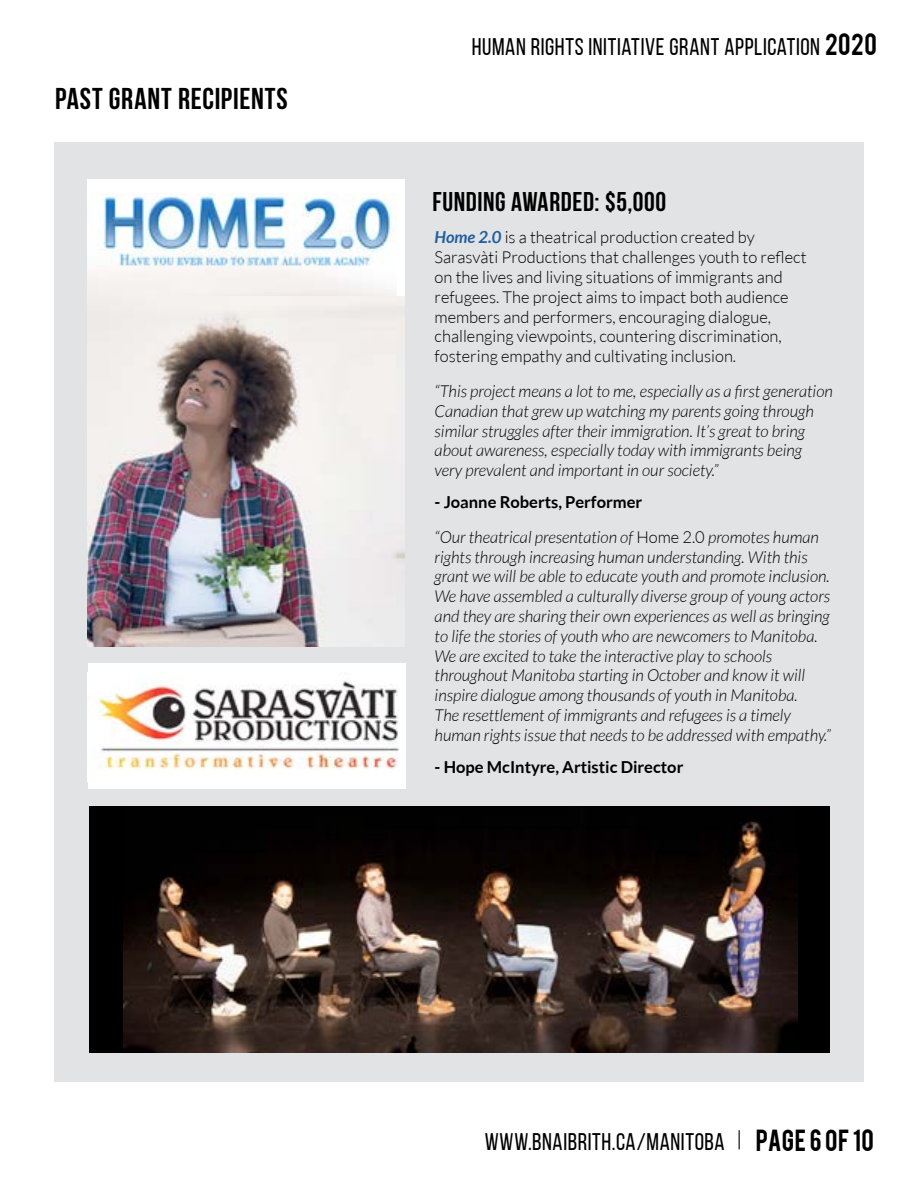
<style>
.page{position:relative;width:918px;height:1188px;background:#fff}
.page>*{position:absolute;margin:0;border:0;box-sizing:border-box;transform-origin:0 0}
.t1{font:700 30px "Bebas Neue";letter-spacing:.025em;color:#000}
.t2{font:700 27px "Bebas Neue";letter-spacing:.02em;color:#000}
.t3{font:24px "Bebas Neue";letter-spacing:.025em;color:#000}
.t4{font:24px "Bebas";letter-spacing:.025em;color:#000}
.t5{font:italic 300 16.5px/19.8px "Lato";color:#000}
.t6{font:300 16.5px/19.8px "Lato";color:#000}
.t7{font:700 16.5px "Lato";color:#000}
.s1{font-family:"Bebas"}
.s2{font-weight:700;font-style:italic;color:#215e9e}
.s3{font-weight:700;font-style:normal}
.s4{font-style:normal}
</style>
<div class="page">
<svg style="left:739px;top:1130px;width:1px;height:19px"></svg>
<div style="left:54px;top:143px;width:810px;height:939px;background:#e2e3e4"></div>
<div style="left:87px;top:179px;width:318px;height:119px;background:#fff"></div>
<img style="left:87px;top:193px;width:310px;height:104px">
<img style="left:87px;top:297px;width:318px;height:349px">
<div style="left:88px;top:663px;width:318px;height:126px;background:#fff"></div>
<img style="left:88px;top:680px;width:312px;height:90px">
<div style="left:89px;top:806px;width:740px;height:247px;background:#000"></div>
<img style="left:123px;top:820px;width:674px;height:233px">
<h1 class="t1" style="left:55px;top:82px;width:234px">PAST GRANT RECIPIENTS</h1>
<h3 class="t3" style="left:472px;top:33px;width:407px">HUMAN RIGHTS INITIATIVE GRANT APPLICATION <span class="s1">2020</span></h3>
<h2 class="t2" style="left:432px;top:187px;width:235px">FUNDING AWARDED: $5,000</h2>
<p class="t6" style="left:435px;top:228px;width:374px"><span class="s2">Home 2.0</span> is a theatrical production created by Sarasvàti Productions that challenges youth to reflect on the lives and living situations of immigrants and refugees. The project aims to impact both audience members and performers, encouraging dialogue, challenging viewpoints, countering discrimination, fostering empathy and cultivating inclusion.</p>
<p class="t5" style="left:435px;top:382px;width:400px">“This project means a lot to me, especially as a first generation Canadian that grew up watching my parents going through similar struggles after their immigration. It’s great to bring about awareness, especially today with immigrants being very prevalent and important in our society.”</p>
<p class="t5" style="left:435px;top:485px;width:386px;line-height:34.8px"><span class="s3">- Joanne Roberts, Performer<br></span>“Our theatrical presentation of <span class="s4">Home 2.0</span> promotes human</p>
<p class="t5" style="left:435px;top:547px;width:398px">rights through increasing human understanding. With this grant we will be able to educate youth and promote inclusion.<br>We have assembled a culturally diverse group of young actors and they are sharing their own experiences as well as bringing to life the stories of youth who are newcomers to Manitoba.<br>We are excited to take the interactive play to schools throughout Manitoba starting in October and know it will inspire dialogue among thousands of youth in Manitoba.<br>The resettlement of immigrants and refugees is a timely human rights issue that needs to be addressed with empathy.”</p>
<p class="t7" style="left:435px;top:757px;width:250px">- Hope McIntyre, Artistic Director</p>
<h3 class="t3" style="left:485px;top:1129px;width:241px">WWW.BNAIBRITH.CA/MANITOBA</h3>
<h3 class="t4" style="left:756px;top:1123px;width:120px">PAGE 6 OF 10</h3>
</div>
